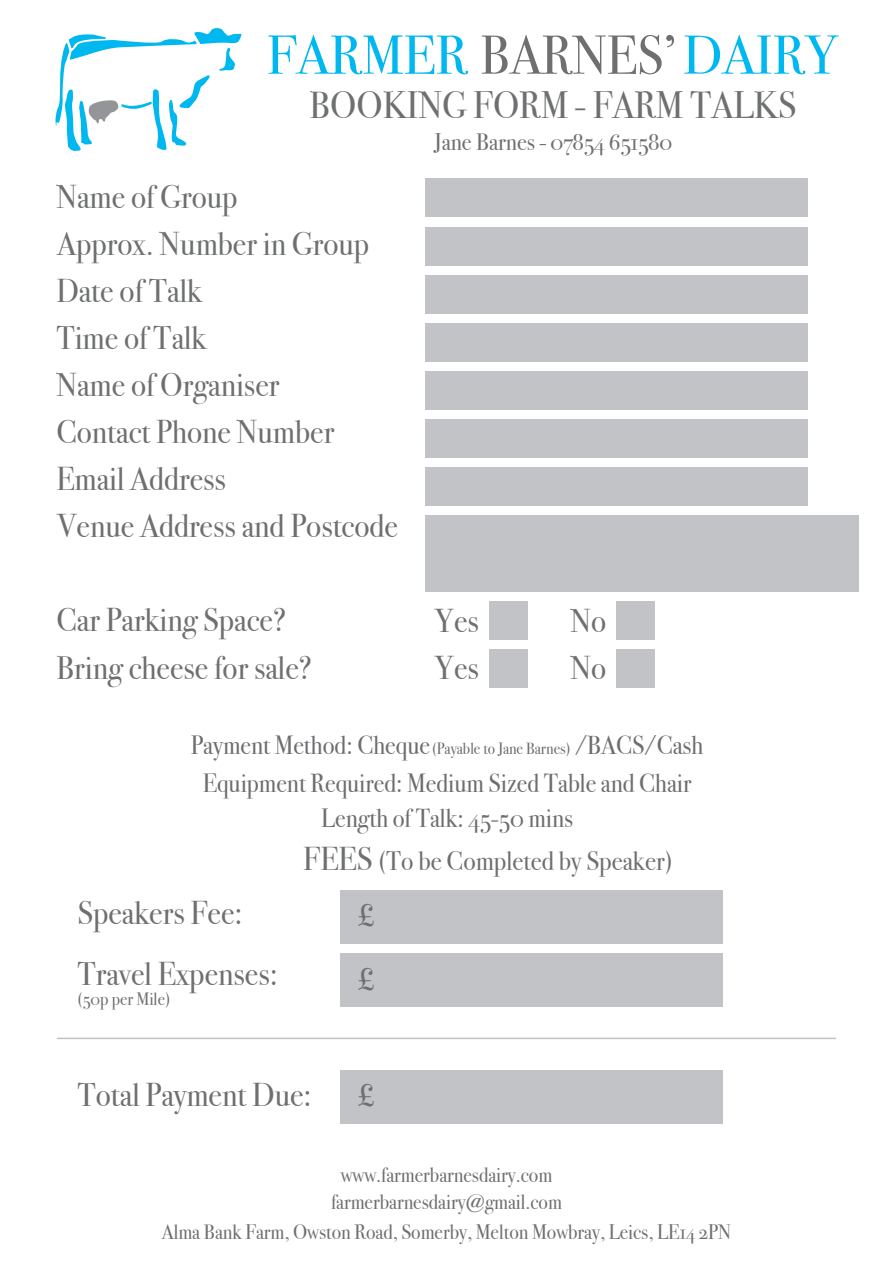
<style>
.page{position:relative;width:893px;height:1263px;background:#fff}
.page>*{position:absolute;margin:0;border:0;box-sizing:border-box;transform-origin:0 0}
.t1{font:54.9px "Bodoni Svty Two OSITCTT";color:#00b8f0}
.t2{font:38.25px "Bodoni Svty Two OSITCTT";color:#6d6f70;scale:.95 1}
.t3{font:33px/47px "Bodoni Svty Two OSITCTT";color:#6d6f70;scale:.95 1}
.t4{font:27px "Bodoni Svty Two OSITCTT";color:#6d6f70;scale:.95 1}
.t5{font:26.4px/34.8px "Bodoni Svty Two OSITCTT";color:#6c6d70;text-align:center;scale:.94 1}
.t6{font:24px "Bodoni Svty Two OSITCTT";color:#6d6f70;scale:.95 1}
.t7{font:21px/27.8px "Bodoni Svty Two OSITCTT";color:#6d6f70;text-align:center;scale:.94 1}
.t8{font:18px "Bodoni Svty Two OSITCTT";color:#6d6f70;scale:.95 1}
.s1{color:#6d6f70}
.s2{font-size:16.35px}
.s3{font-size:33px}
</style>
<div class="page">
<div style="left:341px;top:890px;width:382px;height:53px;background:#c2c3c6"></div>
<div style="left:341px;top:953px;width:382px;height:54px;background:#c2c3c6"></div>
<div style="left:341px;top:1070px;width:382px;height:53px;background:#c2c3c6"></div>
<div style="left:425px;top:179px;width:382px;height:38px;background:#c2c3c6"></div>
<div style="left:425px;top:227px;width:382px;height:38px;background:#c2c3c6"></div>
<div style="left:425px;top:275px;width:382px;height:38px;background:#c2c3c6"></div>
<div style="left:425px;top:323px;width:382px;height:38px;background:#c2c3c6"></div>
<div style="left:425px;top:371px;width:382px;height:38px;background:#c2c3c6"></div>
<div style="left:425px;top:419px;width:382px;height:39px;background:#c2c3c6"></div>
<div style="left:425px;top:515px;width:433px;height:77px;background:#c2c3c6"></div>
<div style="left:425px;top:467px;width:382px;height:39px;background:#c2c3c6"></div>
<div style="left:490px;top:601px;width:38px;height:39px;background:#c2c3c6"></div>
<div style="left:616px;top:601px;width:39px;height:39px;background:#c2c3c6"></div>
<div style="left:616px;top:649px;width:39px;height:39px;background:#c2c3c6"></div>
<div style="left:490px;top:649px;width:38px;height:39px;background:#c2c3c6"></div>
<hr style="left:57px;top:1038px;width:779px;height:1px;background:#c2c3c6">
<svg style="left:55px;top:28px;width:187px;height:123px"></svg>
<h1 class="t1" style="left:267px;top:22px;width:573px">FARMER <span class="s1">BARNES’</span>DAIRY</h1>
<p class="t3" style="left:57px;top:173px;width:192px">Name of Group</p>
<p class="t2" style="left:310px;top:82px;width:514px">BOOKING FORM - FARM TALKS</p>
<p class="t6" style="left:434px;top:127px;width:252px">Jane Barnes - 07854 651580</p>
<p class="t3" style="left:57px;top:221px;width:330px">Approx. Number in Group</p>
<p class="t3" style="left:56px;top:268px;width:155px">Date of Talk</p>
<p class="t3" style="left:56px;top:315px;width:361px">Time of Talk<br>Name of Organiser<br>Contact Phone Number<br>Email Address<br>Venue Address and Postcode</p>
<p class="t3" style="left:56px;top:597px;width:270px">Car Parking Space?<br>Bring cheese for sale?</p>
<p class="t3" style="left:435px;top:597px;width:48px">Yes</p>
<p class="t3" style="left:571px;top:597px;width:39px">No</p>
<p class="t3" style="left:435px;top:644px;width:48px">Yes</p>
<p class="t3" style="left:571px;top:644px;width:39px">No</p>
<p class="t5" style="left:191px;top:728px;width:547px">Payment Method: Cheque<span class="s2">(Payable to Jane Barnes)</span> /BACS/Cash</p>
<p class="t5" style="left:203px;top:766px;width:521px">Equipment Required: Medium Sized Table and Chair<br>Length of Talk: 45-50 mins</p>
<p class="t4" style="left:303px;top:845px;width:390px"><span class="s3">FEES</span> (To be Completed by Speaker)</p>
<p class="t3" style="left:77px;top:889px;width:176px">Speakers Fee:</p>
<p class="t3" style="left:358px;top:883px;width:19px;line-height:63.6px">£ £</p>
<p class="t3" style="left:77px;top:951px;width:213px">Travel Expenses:</p>
<p class="t8" style="left:77px;top:988px;width:99px">(50p per Mile)</p>
<p class="t3" style="left:77px;top:1072px;width:248px">Total Payment Due:</p>
<p class="t3" style="left:358px;top:1072px;width:19px">£</p>
<p class="t7" style="left:331px;top:1160px;width:247px">www.farmerbarnesdairy.com farmerbarnesdairy@gmail.com</p>
<p class="t7" style="left:162px;top:1218px;width:607px">Alma Bank Farm, Owston Road, Somerby, Melton Mowbray, Leics, LE14 2PN</p>
</div>
